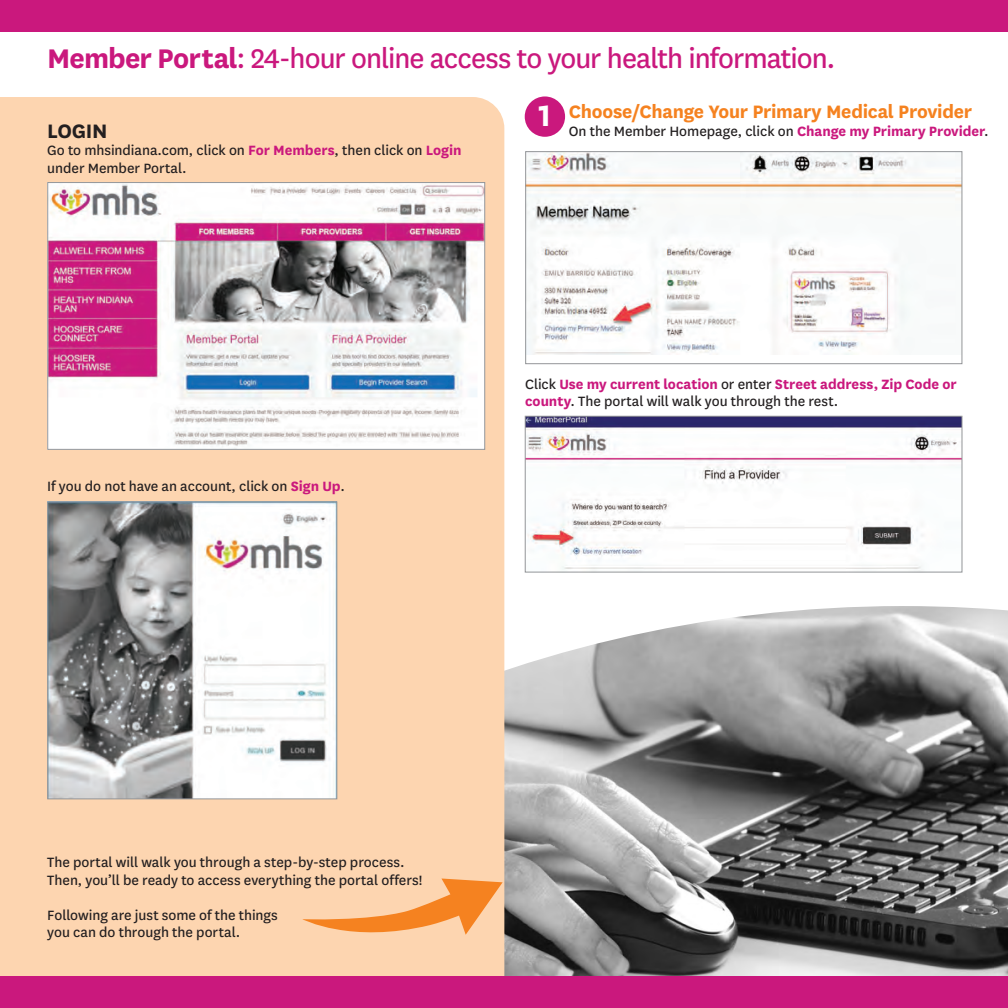
<style>
.page{position:relative;width:1008px;height:1008px;background:#fff}
.page>*{position:absolute;margin:0;border:0;box-sizing:border-box;transform-origin:0 0}
.t1{font:700 35px "Centene Sans";color:#fff}
.t2{font:31.5px "Centene Sans";letter-spacing:-.03em;color:#ca187d}
.t3{font:700 22.75px "Centene Sans";letter-spacing:-.015em;color:#231f20}
.t4{font:700 21px "Centene Sans";letter-spacing:-.015em;color:#f58220}
.t5{font:15.75px/17.5px "Centene Sans";color:#231f20}
.t6{font:700 15.75px/17.5px "Centene Sans";color:#ca187d}
.s1{font-weight:700}
.s2{font-weight:700;color:#ca187d}
.s3{font-weight:400;color:#231f20}
</style>
<div class="page">
<img style="left:504px;top:606px;width:503px;height:370px">
<div style="left:0;top:97px;width:504px;height:879px;background:#fdd5b0"></div>
<img style="left:49px;top:184px;width:434px;height:264px">
<div style="left:47px;top:182px;width:438px;height:268px;border:1px solid #939598"></div>
<img style="left:49px;top:503px;width:286px;height:294px">
<div style="left:47px;top:501px;width:290px;height:298px;border:1px solid #939598"></div>
<img style="left:527px;top:153px;width:433px;height:201px">
<div style="left:525px;top:151px;width:437px;height:213px;border:1px solid #939598"></div>
<img style="left:526px;top:418px;width:434px;height:153px">
<div style="left:524px;top:416px;width:438px;height:157px;border:1px solid #939598"></div>
<div style="left:0;top:0;width:1007px;height:32px;background:#ca187d"></div>
<svg style="left:302px;top:879px;width:200px;height:65px;background:#fabc84"></svg>
<div style="left:524px;top:96px;width:41px;height:41px;background:#ca187d;border-radius:50%"></div>
<div style="left:0;top:976px;width:1007px;height:32px;background:#ca187d"></div>
<h2 class="t2" style="left:47px;top:38px;width:789px"><span class="s1">Member Portal</span>: 24-hour online access to your health information.</h2>
<h3 class="t3" style="left:47px;top:115px;width:62px">LOGIN</h3>
<p class="t5" style="left:47px;top:141px;width:416px">Go to mhsindiana.com, click on <span class="s2">For Members</span>, then click on <span class="s2">Login </span>under Member Portal.</p>
<h1 class="t1" style="left:538px;top:91px;width:14px">1</h1>
<h3 class="t4" style="left:568px;top:97px;width:404px">Choose/Change Your Primary Medical Provider</h3>
<p class="t5" style="left:568px;top:122px;width:421px">On the Member Homepage, click on <span class="s2">Change my Primary Provider</span>.</p>
<p class="t5" style="left:47px;top:476px;width:299px">If you do not have an account, click on <span class="s2">Sign Up</span>.</p>
<p class="t6" style="left:525px;top:374px;width:433px"><span class="s3">Click</span> Use my current location <span class="s3">or enter</span> Street address, Zip Code or county<span class="s3">. The portal will walk you through the rest.</span></p>
<p class="t5" style="left:47px;top:853px;width:376px">The portal will walk you through a step-by-step process.<br>Then, you’ll be ready to access everything the portal offers!</p>
<p class="t5" style="left:47px;top:905px;width:232px">Following are just some of the things you can do through the portal.</p>
</div>
